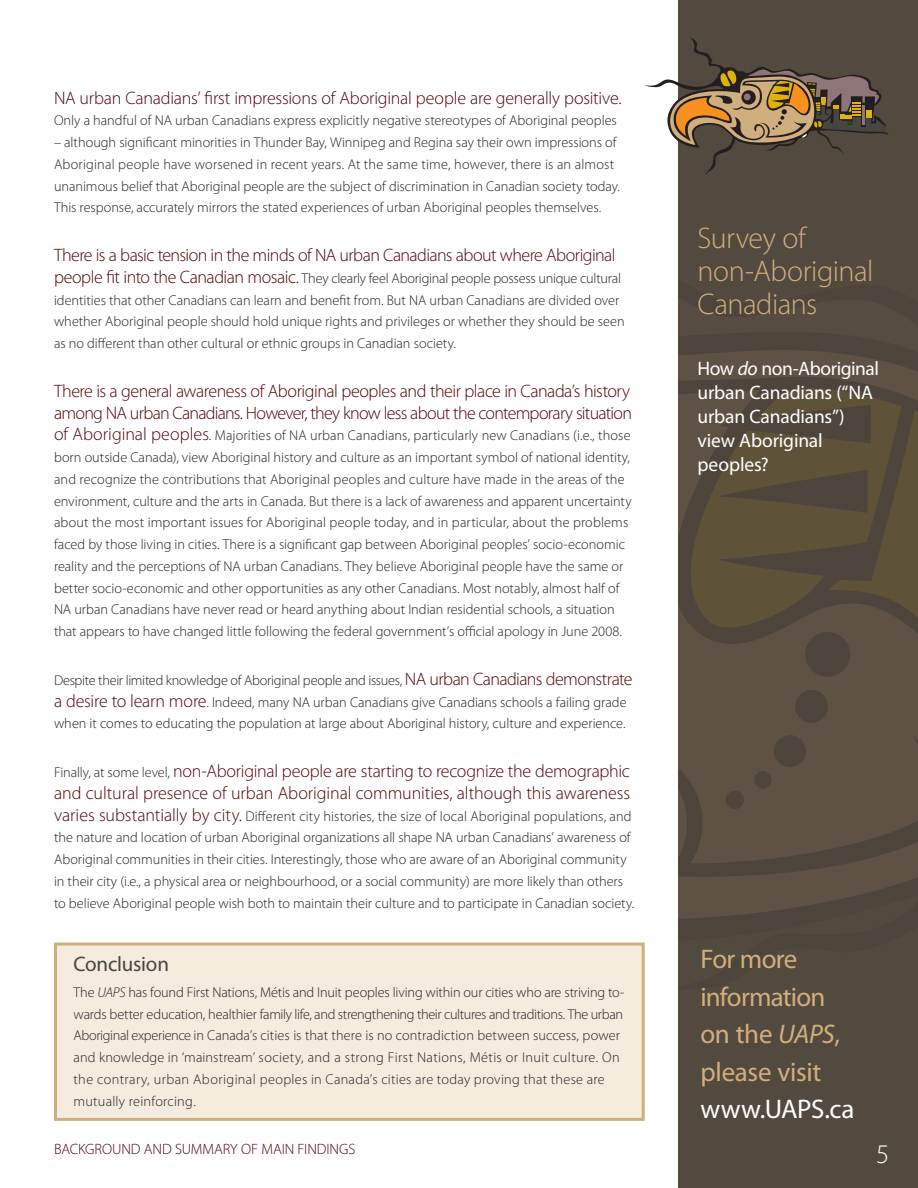
<style>
.page{position:relative;width:918px;height:1188px;background:#fff}
.page>*{position:absolute;margin:0;border:0;box-sizing:border-box;transform-origin:0 0}
._1__Section_Head{font:300 30px/33px "Myriad Pro";letter-spacing:-.015em;color:#d1ae7d}
._1__Body_text{font:27px/37.5px "Myriad Pro";letter-spacing:-.015em;color:#d1ae7d}
.TOC_sub{font:300 27px "Myriad Pro";color:#fff}
._1__Subhead{font:21px "Myriad Pro";letter-spacing:-.015em;color:#474641}
._1__Body_text-2{font:19.5px/24px "Myriad Pro";letter-spacing:-.01em;color:#fff}
._1__Body_text-3{font:300 18px/21.8px "Myriad Pro";letter-spacing:-.02em;color:#520300}
.TOC_sub-2{font:300 15px "Myriad Pro";letter-spacing:-.005em;color:#520300}
._1__Body_text-4{font:300 14.25px/21.8px "Myriad Pro";color:#231f20}
.s1{font-size:18px;color:#520300}
.s2{font-size:14.25px;color:#231f20}
.s3{font-style:italic}
.s4{color:#fff}
</style>
<div class="page">
<div style="left:54px;top:943px;width:591px;height:178px;background:#f5ecde;border:3px solid #d1ae7d"></div>
<div style="left:678px;top:0;width:240px;height:1188px;background:#524a3f"></div>
<svg style="left:678px;top:903px;width:240px;height:39px;background:#50483d"></svg>
<div style="left:678px;top:652px;width:240px;height:48px;background:#5d5243"></div>
<div style="left:718px;top:652px;width:200px;height:23px;background:#5d5243"></div>
<svg style="left:678px;top:285px;width:240px;height:367px;background:#564d3c"></svg>
<svg style="left:678px;top:700px;width:240px;height:203px;background:#5a5041"></svg>
<div style="left:795px;top:690px;width:33px;height:33px;background:#4d453b;border-radius:50%"></div>
<div style="left:774px;top:735px;width:32px;height:32px;background:#4d453b;border-radius:50%"></div>
<div style="left:754px;top:771px;width:18px;height:18px;background:#4d453b;border-radius:50%"></div>
<div style="left:726px;top:791px;width:18px;height:18px;background:#4d453b;border-radius:50%"></div>
<div style="left:805px;top:632px;width:45px;height:45px;background:#4d453b;border-radius:50%"></div>
<svg style="left:645px;top:36px;width:244px;height:139px;background:#7c6e5b"></svg>
<hr style="left:862px;top:105px;width:3px;height:20px;background:#8f7577">
<p class="_1__Body_text-3" style="left:54px;top:86px;width:569px">NA urban Canadians’ first impressions of Aboriginal people are generally positive.</p>
<p class="_1__Body_text-4" style="left:54px;top:109px;width:564px">Only a handful of NA urban Canadians express explicitly negative stereotypes of Aboriginal peoples</p>
<p class="_1__Body_text-4" style="left:54px;top:131px;width:568px">– although significant minorities in Thunder Bay, Winnipeg and Regina say their own impressions of Aboriginal people have worsened in recent years. At the same time, however, there is an almost unanimous belief that Aboriginal people are the subject of discrimination in Canadian society today.<br>This response, accurately mirrors the stated experiences of urban Aboriginal peoples themselves.</p>
<p class="_1__Body_text-3" style="left:54px;top:244px;width:563px">There is a basic tension in the minds of NA urban Canadians about where Aboriginal</p>
<p class="_1__Body_text-4" style="left:54px;top:267px;width:572px"><span class="s1">people fit into the Canadian mosaic.</span> They clearly feel Aboriginal people possess unique cultural identities that other Canadians can learn and benefit from. But NA urban Canadians are divided over whether Aboriginal people should hold unique rights and privileges or whether they should be seen as no different than other cultural or ethnic groups in Canadian society.</p>
<p class="_1__Body_text-3" style="left:54px;top:380px;width:580px">There is a general awareness of Aboriginal peoples and their place in Canada’s history among NA urban Canadians. However, they know less about the contemporary situation</p>
<p class="_1__Body_text-4" style="left:54px;top:424px;width:579px"><span class="s1">of Aboriginal peoples</span>. Majorities of NA urban Canadians, particularly new Canadians (i.e., those born outside Canada), view Aboriginal history and culture as an important symbol of national identity, and recognize the contributions that Aboriginal peoples and culture have made in the areas of the environment, culture and the arts in Canada. But there is a lack of awareness and apparent uncertainty about the most important issues for Aboriginal people today, and in particular, about the problems faced by those living in cities. There is a significant gap between Aboriginal peoples’ socio-economic reality and the perceptions of NA urban Canadians. They believe Aboriginal people have the same or better socio-economic and other opportunities as any other Canadians. Most notably, almost half of NA urban Canadians have never read or heard anything about Indian residential schools, a situation that appears to have changed little following the federal government’s official apology in June 2008.</p>
<p class="_1__Body_text-4" style="left:54px;top:669px;width:580px">Despite their limited knowledge of Aboriginal people and issues, <span class="s1">NA urban Canadians demonstrate a desire to learn more</span>. Indeed, many NA urban Canadians give Canadians schools a failing grade when it comes to educating the population at large about Aboriginal history, culture and experience.</p>
<p class="_1__Body_text-3" style="left:54px;top:760px;width:578px"><span class="s2">Finally, at some level,</span> non-Aboriginal people are starting to recognize the demographic and cultural presence of urban Aboriginal communities, although this awareness</p>
<p class="_1__Body_text-4" style="left:54px;top:805px;width:582px"><span class="s1">varies substantially by city.</span> Different city histories, the size of local Aboriginal populations, and the nature and location of urban Aboriginal organizations all shape NA urban Canadians’ awareness of Aboriginal communities in their cities. Interestingly, those who are aware of an Aboriginal community in their city (i.e., a physical area or neighbourhood, or a social community) are more likely than others to believe Aboriginal people wish both to maintain their culture and to participate in Canadian society.</p>
<p class="_1__Subhead" style="left:74px;top:951px;width:97px">Conclusion</p>
<p class="_1__Body_text-4" style="left:74px;top:981px;width:552px">The <span class="s3">UAPS</span> has found First Nations, Métis and Inuit peoples living within our cities who are striving to&shy;wards better education, healthier family life, and strengthening their cultures and traditions. The urban Aboriginal experience in Canada’s cities is that there is no contradiction between success, power and knowledge in ‘mainstream’ society, and a strong First Nations, Métis or Inuit culture. On the contrary, urban Aboriginal peoples in Canada’s cities are today proving that these are mutually reinforcing.</p>
<p class="_1__Section_Head" style="left:698px;top:221px;width:178px">Survey of non-Aboriginal<br>Canadians</p>
<p class="_1__Body_text-2" style="left:698px;top:357px;width:183px">How <span class="s3">do</span> non-Aboriginal urban Canadians (“NA urban Canadians”) view Aboriginal peoples?</p>
<p class="_1__Body_text" style="left:700px;top:940px;width:156px">For more information on the <span class="s3">UAPS</span>, please visit <span class="s4">www.UAPS.ca</span></p>
<p class="TOC_sub-2" style="left:54px;top:1140px;width:303px">BACKGROUND AND SUMMARY OF MAIN FINDINGS</p>
<p class="TOC_sub" style="left:876px;top:1138px;width:15px">5</p>
</div>
